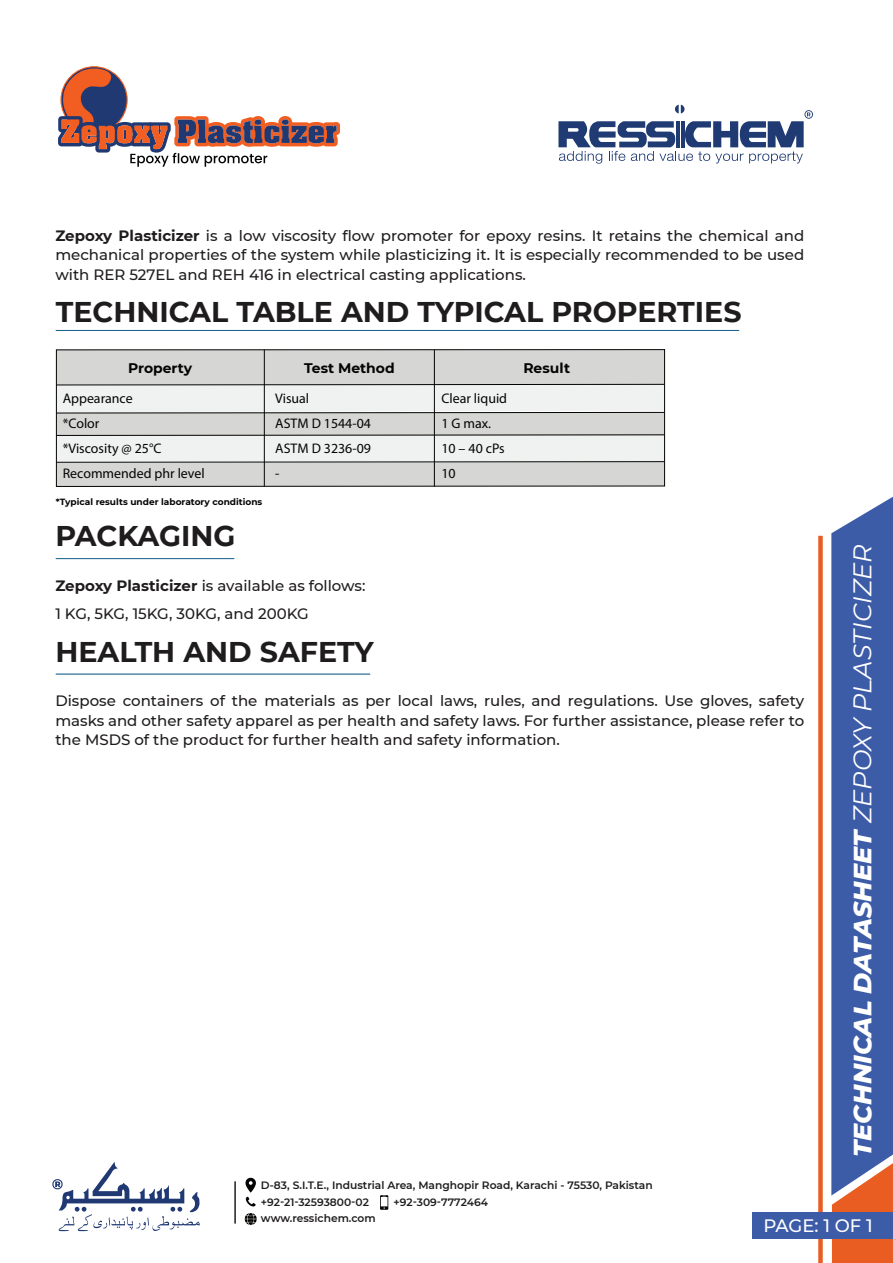
<style>
.page{position:relative;width:893px;height:1263px;background:#fff}
.page>*{position:absolute;margin:0;border:0;box-sizing:border-box;transform-origin:0 0}
.t1{font:700 28.5px "Montserrat";color:#1f1c1d}
.t2{font:italic 800 25.5px "Montserrat";color:#fff}
.t3{font:500 18px "Montserrat";letter-spacing:-.005em;color:#fff}
.t4{font:500 15px/19.5px "Montserrat";color:#1f1c1d;text-align:justify}
.t5{font:13.95px "Myriad Pro";color:#040503}
.t6{font:700 13.95px "Montserrat";color:#040503}
.t7{font:600 10.65px/16.6px "Montserrat";color:#1f1c1d}
.t8{font:700 9px "Montserrat";color:#040503}
.s1{font-weight:700}
.s2{font-weight:400}
</style>
<div class="page">
<div style="left:818px;top:536px;width:5px;height:727px;background:#e95d23"></div>
<svg style="left:831px;top:497px;width:62px;height:766px;background:#5162a2"></svg>
<div style="left:753px;top:1212px;width:140px;height:26px;background:#3d5ca8"></div>
<hr style="left:56px;top:674px;width:314px;height:1px;background:#16608c">
<hr style="left:56px;top:558px;width:178px;height:1px;background:#16608c">
<hr style="left:56px;top:330px;width:683px;height:1px;background:#16608c">
<div style="left:56px;top:349px;width:609px;height:36px;background:#d6d6d5"></div>
<svg style="left:58px;top:352px;width:605px;height:133px"></svg>
<div style="left:56px;top:349px;width:609px;height:138px;border:1px solid #040503"></div>
<hr style="left:264px;top:349px;width:1px;height:137px;background:#040503">
<hr style="left:434px;top:350px;width:1px;height:136px;background:#040503">
<svg style="left:58px;top:66px;width:282px;height:101px"></svg>
<svg style="left:558px;top:105px;width:255px;height:59px"></svg>
<hr style="left:676px;top:121px;width:3px;height:26px;background:#203b73">
<hr style="left:681px;top:121px;width:3px;height:26px;background:#203b73">
<hr style="left:234px;top:1181px;width:2px;height:42px;background:#1f1c1d">
<svg style="left:245px;top:1213px;width:12px;height:12px"></svg>
<svg style="left:245px;top:1177px;width:11px;height:29px"></svg>
<svg style="left:52px;top:1162px;width:148px;height:69px"></svg>
<svg style="left:380px;top:1195px;width:8px;height:15px"></svg>
<p class="t4" style="left:55px;top:225px;width:750px"><span class="s1">Zepoxy Plasticizer</span> is a low viscosity flow promoter for epoxy resins. It retains the chemical and mechanical properties of the system while plasticizing it. It is especially recommended to be used with RER 527EL and REH 416 in electrical casting applications.</p>
<h1 class="t1" style="left:56px;top:291px;width:687px">TECHNICAL TABLE AND TYPICAL PROPERTIES</h1>
<p class="t6" style="left:128px;top:358px;width:65px">Property</p>
<p class="t6" style="left:304px;top:358px;width:92px">Test Method</p>
<p class="t6" style="left:523px;top:358px;width:48px">Result</p>
<p class="t5" style="left:63px;top:390px;width:72px">Appearance</p>
<p class="t5" style="left:275px;top:390px;width:35px">Visual</p>
<p class="t5" style="left:441px;top:415px;width:51px">1 G max.</p>
<p class="t5" style="left:441px;top:390px;width:67px">Clear liquid</p>
<p class="t5" style="left:441px;top:439px;width:65px">10 – 40 cPs</p>
<p class="t5" style="left:63px;top:415px;width:38px">*Color</p>
<p class="t5" style="left:275px;top:415px;width:97px">ASTM D 1544-04</p>
<p class="t5" style="left:63px;top:439px;width:100px">*Viscosity @ 25°C</p>
<p class="t5" style="left:275px;top:439px;width:97px">ASTM D 3236-09</p>
<p class="t5" style="left:63px;top:465px;width:144px">Recommended phr level</p>
<p class="t5" style="left:275px;top:465px;width:6px">-</p>
<p class="t5" style="left:441px;top:465px;width:16px">10</p>
<p class="t8" style="left:56px;top:495px;width:208px">*Typical results under laboratory conditions</p>
<h1 class="t1" style="left:55px;top:516px;width:182px">PACKAGING</h1>
<p class="t4" style="left:55px;top:571px;width:312px;line-height:27.9px"><span class="s1">Zepoxy Plasticizer</span> is available as follows:<br>1 KG, 5KG, 15KG, 30KG, and 200KG</p>
<h1 class="t1" style="left:55px;top:631px;width:320px">HEALTH AND SAFETY</h1>
<p class="t4" style="left:55px;top:690px;width:750px">Dispose containers of the materials as per local laws, rules, and regulations. Use gloves, safety masks and other safety apparel as per health and safety laws. For further assistance, please refer to the MSDS of the product for further health and safety information.</p>
<h2 class="t2" style="left:844px;top:1157px;width:614px;rotate:-90deg">TECHNICAL DATASHEET <span class="s2">ZEPOXY PLASTICIZER</span></h2>
<p class="t7" style="left:261px;top:1176px;width:393px">D-83, S.I.T.E., Industrial Area, Manghopir Road, Karachi - 75530, Pakistan +92-21-32593800-02<br>www.ressichem.com</p>
<p class="t7" style="left:394px;top:1193px;width:96px">+92-309-7772464</p>
<p class="t3" style="left:763px;top:1213px;width:111px">PAGE: 1 OF 1</p>
</div>
